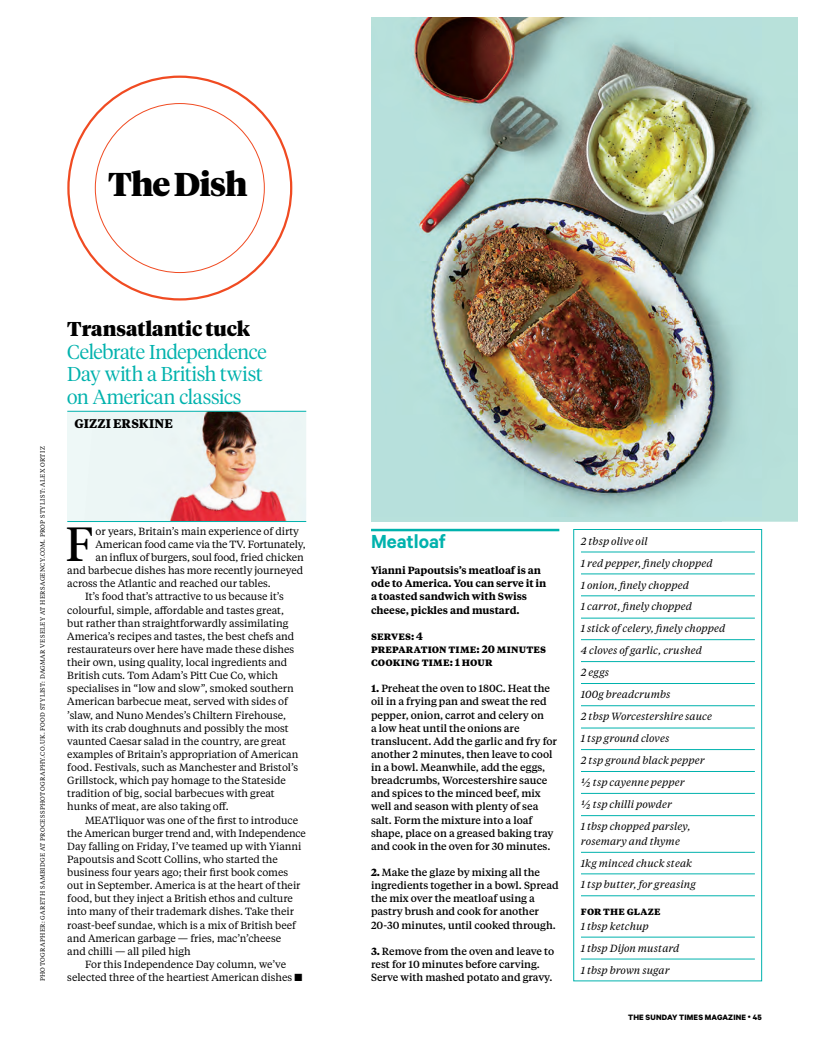
<style>
.page{position:relative;width:815px;height:1063px;background:#fff}
.page>*{position:absolute;margin:0;border:0;box-sizing:border-box;transform-origin:0 0}
.t1{font:47.75px "Tiempos Headline";color:#000}
.t2{font:900 32.88px "Tiempos Headline";letter-spacing:-.025em;color:#000}
.t3{font:600 21.25px "Calibre";letter-spacing:-.005em;color:#00b2ad}
.t4{font:300 20px/22.5px "Tiempos Headline";letter-spacing:-.015em;color:#00b2ad}
.t5{font:700 12.5px "Tiempos Text";letter-spacing:.01em;color:#000}
.t6{font:700 10.62px/13.1px "Tiempos Text";letter-spacing:.02em;color:#000}
.t7{font:10.38px "Tiempos Text";letter-spacing:-.005em;color:#000}
.t8{font:500 10.38px/13.1px "Tiempos Text";letter-spacing:-.005em;color:#000}
.t9{font:italic 10.38px/22px "Tiempos Text";letter-spacing:.005em;color:#000}
.t10{font:600 10.38px/13.1px "Tiempos Text";letter-spacing:-.005em;color:#000}
.t11{font:700 8.75px "Calibre";letter-spacing:.02em;color:#000}
.t12{font:6.25px "Tiempos Text";letter-spacing:.055em;color:#000}
.s1{font-weight:900;color:#000}
.s2{font-weight:700}
.s3{font-weight:700;font-style:normal}
.s4{font-weight:400}
</style>
<div class="page">
<div style="left:67px;top:411px;width:239px;height:111px;background:#eef8f7"></div>
<img style="left:170px;top:412px;width:117px;height:109px">
<hr style="left:67px;top:411px;width:239px;height:1px;background:#00b2ad">
<hr style="left:67px;top:521px;width:239px;height:1px;background:#00b2ad">
<hr style="left:581px;top:552px;width:174px;height:1px;background:#00b2ad">
<hr style="left:581px;top:574px;width:174px;height:1px;background:#00b2ad">
<hr style="left:581px;top:596px;width:174px;height:1px;background:#00b2ad">
<hr style="left:581px;top:618px;width:174px;height:1px;background:#00b2ad">
<hr style="left:581px;top:639px;width:174px;height:1px;background:#00b2ad">
<hr style="left:581px;top:661px;width:174px;height:1px;background:#00b2ad">
<hr style="left:581px;top:683px;width:174px;height:1px;background:#00b2ad">
<hr style="left:581px;top:706px;width:174px;height:1px;background:#00b2ad">
<hr style="left:581px;top:728px;width:174px;height:1px;background:#00b2ad">
<hr style="left:581px;top:749px;width:174px;height:1px;background:#00b2ad">
<hr style="left:581px;top:771px;width:174px;height:1px;background:#00b2ad">
<hr style="left:581px;top:793px;width:174px;height:1px;background:#00b2ad">
<hr style="left:581px;top:815px;width:174px;height:1px;background:#00b2ad">
<hr style="left:581px;top:852px;width:174px;height:1px;background:#00b2ad">
<hr style="left:581px;top:874px;width:174px;height:1px;background:#00b2ad">
<hr style="left:581px;top:896px;width:174px;height:1px;background:#00b2ad">
<hr style="left:581px;top:937px;width:174px;height:1px;background:#00b2ad">
<hr style="left:581px;top:959px;width:174px;height:1px;background:#00b2ad">
<div style="left:574px;top:529px;width:188px;height:452px;border:1px solid #00b2ad"></div>
<hr style="left:371px;top:529px;width:188px;height:2px;background:#00b2ad">
<img style="left:371px;top:18px;width:391px;height:498px">
<p class="t2" style="left:108px;top:161px;width:141px">TheDish</p>
<p class="t12" style="left:38px;top:981px;width:536px;rotate:-90deg">PHOTOGRAPHER: GARETH SAMBIDGE AT PROCESSPHOTOGRAPHY.CO.UK. FOOD STYLIST: DAGMAR VESELEY AT HERSAGENCY.COM. PROP STYLIST: ALEX ORTIZ</p>
<p class="t4" style="left:67px;top:317px;width:201px"><span class="s1">Transatlantic tuck<br></span>Celebrate Independence<br>Day with a British twist on American classics</p>
<p class="t5" style="left:74px;top:414px;width:100px">GIZZI ERSKINE</p>
<p class="t1" style="left:66px;top:512px;width:29px">F</p>
<p class="t7" style="left:96px;top:524px;width:205px">or years, Britain’s main experience of dirty</p>
<p class="t7" style="left:96px;top:537px;width:211px">American food came via the TV. Fortunately,</p>
<p class="t7" style="left:96px;top:550px;width:210px">an influx of burgers, soul food, fried chicken</p>
<p class="t7" style="left:67px;top:564px;width:237px">and barbecue dishes has more recently journeyed</p>
<p class="t7" style="left:67px;top:577px;width:205px">across the Atlantic and reached our tables.</p>
<p class="t7" style="left:85px;top:590px;width:200px">It’s food that’s attractive to us because it’s</p>
<p class="t7" style="left:67px;top:603px;width:218px">colourful, simple, affordable and tastes great,</p>
<p class="t7" style="left:67px;top:616px;width:223px">but rather than straightforwardly assimilating</p>
<p class="t7" style="left:67px;top:629px;width:228px">America’s recipes and tastes, the best chefs and</p>
<p class="t7" style="left:67px;top:642px;width:228px">restaurateurs over here have made these dishes</p>
<p class="t7" style="left:67px;top:655px;width:222px">their own, using quality, local ingredients and</p>
<p class="t7" style="left:67px;top:669px;width:212px">British cuts. Tom Adam’s Pitt Cue Co, which</p>
<p class="t7" style="left:67px;top:682px;width:228px">specialises in “low and slow”, smoked southern</p>
<p class="t7" style="left:67px;top:695px;width:222px">American barbecue meat, served with sides of</p>
<p class="t7" style="left:67px;top:708px;width:220px">’slaw, and Nuno Mendes’s Chiltern Firehouse,</p>
<p class="t7" style="left:67px;top:721px;width:223px">with its crab doughnuts and possibly the most</p>
<p class="t7" style="left:67px;top:734px;width:220px">vaunted Caesar salad in the country, are great</p>
<p class="t7" style="left:67px;top:747px;width:233px">examples of Britain’s appropriation of American</p>
<p class="t7" style="left:67px;top:760px;width:232px">food. Festivals, such as Manchester and Bristol’s</p>
<p class="t7" style="left:67px;top:774px;width:220px">Grillstock, which pay homage to the Stateside</p>
<p class="t7" style="left:67px;top:787px;width:209px">tradition of big, social barbecues with great</p>
<p class="t7" style="left:67px;top:800px;width:163px">hunks of meat, are also taking off.</p>
<p class="t7" style="left:85px;top:813px;width:215px">MEATliquor was one of the first to introduce</p>
<p class="t7" style="left:67px;top:826px;width:240px">the American burger trend and, with Independence</p>
<p class="t7" style="left:67px;top:839px;width:236px">Day falling on Friday, I’ve teamed up with Yianni</p>
<p class="t7" style="left:67px;top:852px;width:212px">Papoutsis and Scott Collins, who started the</p>
<p class="t7" style="left:67px;top:865px;width:222px">business four years ago; their first book comes</p>
<p class="t7" style="left:67px;top:879px;width:235px">out in September. America is at the heart of their</p>
<p class="t7" style="left:67px;top:892px;width:227px">food, but they inject a British ethos and culture</p>
<p class="t7" style="left:67px;top:905px;width:228px">into many of their trademark dishes. Take their</p>
<p class="t7" style="left:67px;top:918px;width:230px">roast-beef sundae, which is a mix of British beef</p>
<p class="t7" style="left:67px;top:931px;width:215px">and American garbage — fries, mac’n’cheese</p>
<p class="t7" style="left:67px;top:944px;width:125px">and chilli — all piled high</p>
<p class="t7" style="left:85px;top:957px;width:203px">For this Independence Day column, we’ve</p>
<p class="t7" style="left:67px;top:970px;width:237px">selected three of the heartiest American dishes ■</p>
<p class="t3" style="left:371px;top:529px;width:76px">Meatloaf</p>
<p class="t10" style="left:371px;top:563px;width:177px">Yianni Papoutsis’s meatloaf is an ode to America. You can serve it in a toasted sandwich with Swiss cheese, pickles and mustard.</p>
<p class="t6" style="left:371px;top:629px;width:177px">SERVES: 4<br>PREPARATION TIME: 20 MINUTES<br>COOKING TIME: 1 HOUR</p>
<p class="t8" style="left:371px;top:682px;width:188px"><span class="s2">1.</span> Preheat the oven to 180C. Heat the oil in a frying pan and sweat the red pepper, onion, carrot and celery on<br>a low heat until the onions are translucent. Add the garlic and fry for another 2 minutes, then leave to cool in a bowl. Meanwhile, add the eggs, breadcrumbs, Worcestershire sauce and spices to the minced beef, mix well and season with plenty of sea salt. Form the mixture into a loaf shape, place on a greased baking tray and cook in the oven for 30 minutes.</p>
<p class="t8" style="left:371px;top:865px;width:189px"><span class="s2">2.</span> Make the glaze by mixing all the ingredients together in a bowl. Spread the mix over the meatloaf using a pastry brush and cook for another 20-30 minutes, until cooked through.</p>
<p class="t8" style="left:371px;top:944px;width:185px"><span class="s2">3.</span> Remove from the oven and leave to rest for 10 minutes before carving.<br>Serve with mashed potato and gravy.</p>
<p class="t9" style="left:581px;top:530px;width:146px">2 tbsp olive oil<br>1 red pepper, finely chopped<br>1 onion, finely chopped<br>1 carrot, finely chopped<br>1 stick of celery, finely chopped<br>4 cloves of garlic, crushed<br>2 eggs<br>100g breadcrumbs<br>2 tbsp Worcestershire sauce<br>1 tsp ground cloves<br>2 tsp ground black pepper<br>½ tsp cayenne pepper<br>½ tsp chilli powder<br>1 tbsp chopped parsley,</p>
<p class="t9" style="left:581px;top:830px;width:116px">rosemary and thyme<br>1kg minced chuck steak<br>1 tsp butter, for greasing</p>
<p class="t9" style="left:581px;top:904px;width:81px;line-height:14.4px"><span class="s3">FOR THE GLAZE<br></span>1 tbsp ketchup</p>
<p class="t9" style="left:581px;top:937px;width:100px">1 tbsp Dijon mustard<br>1 tbsp brown sugar</p>
<p class="t11" style="left:628px;top:1012px;width:135px">THE SUNDAY TIMES MAGAZINE <span class="s4">•</span> 45</p>
</div>
